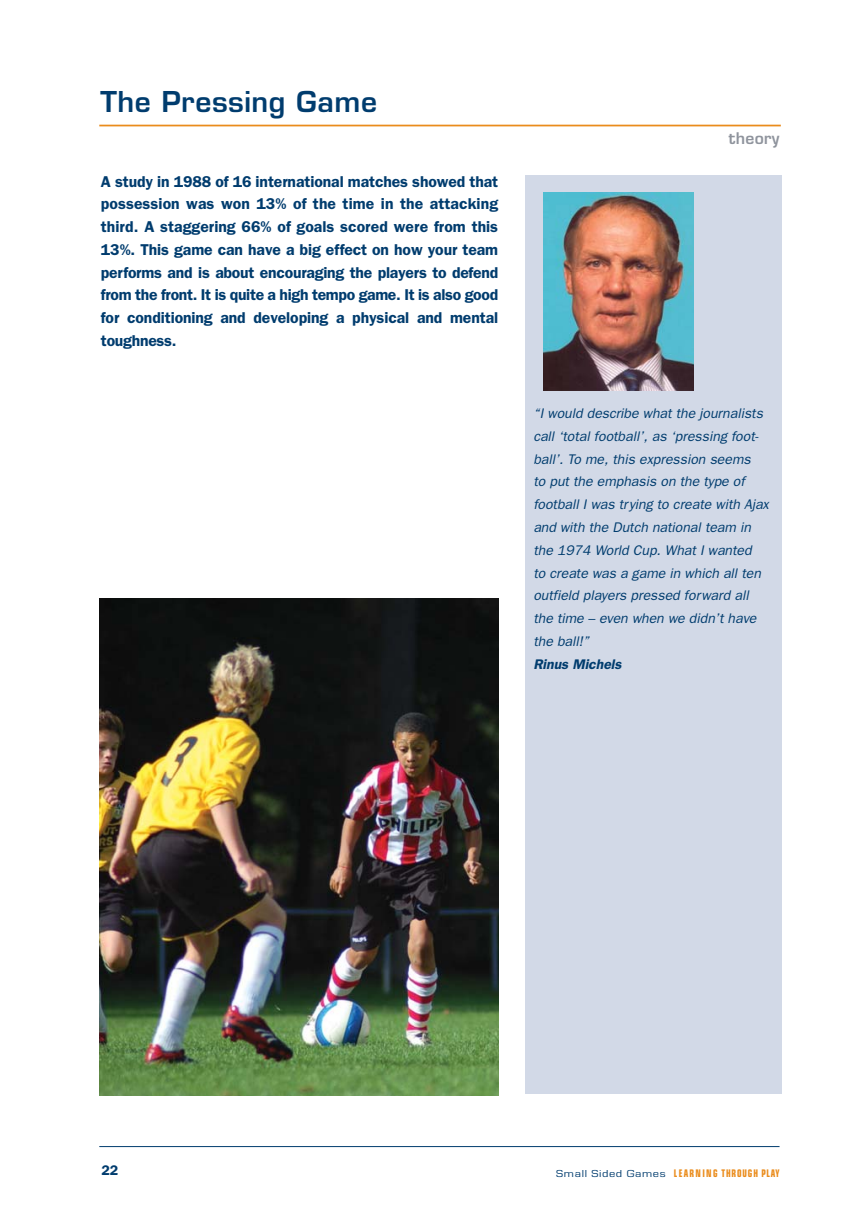
<style>
.page{position:relative;width:859px;height:1226px;background:#fff}
.page>*{position:absolute;margin:0;border:0;box-sizing:border-box;transform-origin:0 0}
.t1{font:600 28px "Eurostile";letter-spacing:.02em;color:#003c6e}
.t2{font:600 15.75px/22.8px "Franklin Gothic";letter-spacing:-.005em;color:#003c6e;text-align:justify}
.t3{font:600 15.75px "Eurostile";letter-spacing:.02em;color:#8f949d}
.t4{font:italic 14px/22.8px "Franklin Gothic";letter-spacing:-.005em;color:#003c6e}
.t5{font:italic 600 14px "Franklin Gothic";color:#003c6e}
.t6{font:600 14px "Franklin Gothic";color:#003c6e}
.t7{font:700 condensed 10.5px "Eurostile";letter-spacing:.1em;color:#ea8c1c;scale:.83 1}
.s1{font-weight:400;font-stretch:normal;color:#003c6e}
</style>
<div class="page">
<hr style="left:99px;top:1146px;width:680px;height:1px;background:#003c6e">
<hr style="left:99px;top:125px;width:681px;height:1px;background:#ea8c1c">
<div style="left:525px;top:175px;width:255px;height:918px;background:#d2d9e7"></div>
<img style="left:99px;top:598px;width:399px;height:496px">
<img style="left:543px;top:192px;width:150px;height:198px">
<h1 class="t1" style="left:101px;top:91px;width:278px">The Pressing Game</h1>
<p class="t2" style="left:101px;top:171px;width:398px">A study in 1988 of 16 international matches showed that possession was won 13% of the time in the attacking third. A staggering 66% of goals scored were from this 13%. This game can have a big effect on how your team performs and is about encouraging the players to defend from the front. It is quite a high tempo game. It is also good for conditioning and developing a physical and mental toughness.</p>
<p class="t3" style="left:728px;top:132px;width:52px">theory</p>
<p class="t4" style="left:533px;top:403px;width:239px">“I would describe what the journalists call ‘total football’, as ‘pressing foot&shy;ball’. To me, this expression seems<br>to put the emphasis on the type of football I was trying to create with Aj ax and with the Dutch national team in the 1974 World Cup. What I wanted to create was a game in which all ten outfield players pressed forward all the time – even when we didn’t have the ball!”</p>
<p class="t5" style="left:533px;top:659px;width:92px">Rinus Michels</p>
<p class="t6" style="left:101px;top:1165px;width:18px">22</p>
<p class="t7" style="left:556px;top:1168px;width:270px"><span class="s1">Small Sided Games</span> LEARNING THROUGH PLAY</p>
</div>
